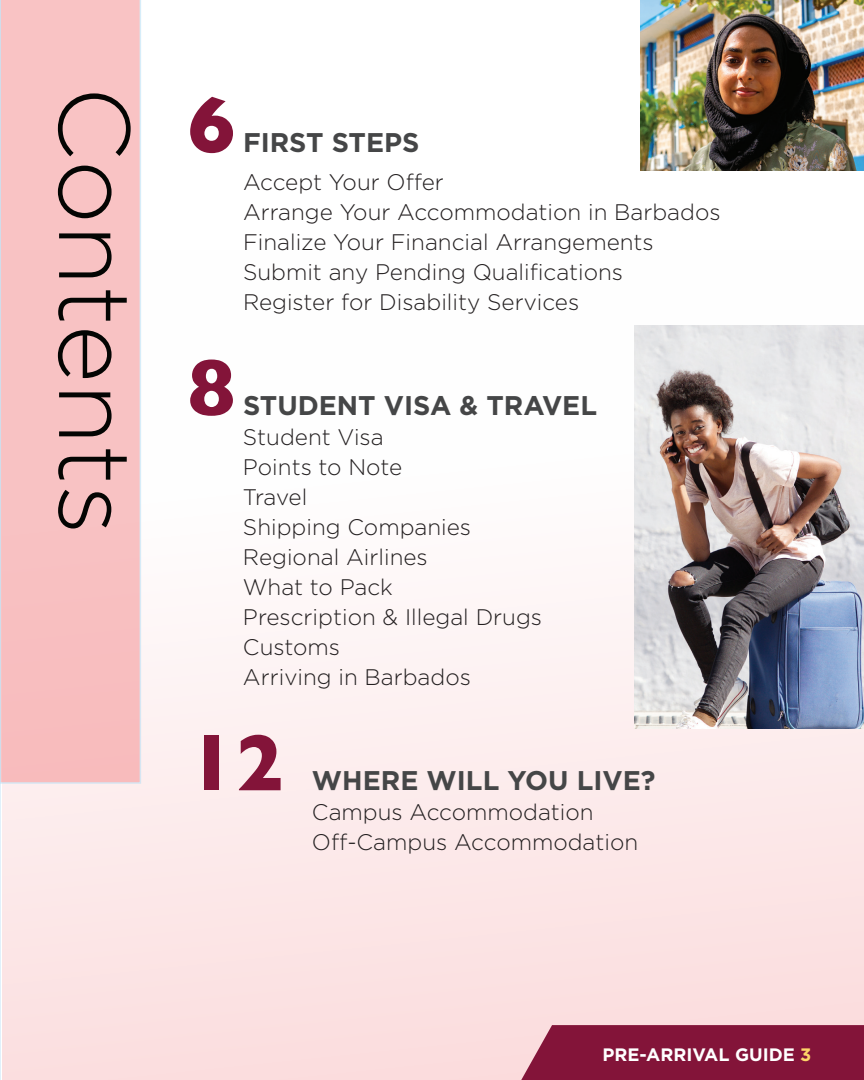
<style>
.page{position:relative;width:864px;height:1080px;background:#fff}
.page>*{position:absolute;margin:0;border:0;box-sizing:border-box;transform-origin:0 0}
.t1{font:300 100.5px "Gotham";color:#040503}
.t2{font:700 81px "Gill Sans";color:#831439}
.t3{font:700 27px "Gotham";color:#454647}
.t4{font:300 22.5px/30px "Gotham";color:#231f20}
.t5{font:700 18px "Gotham";color:#fff}
.s1{color:#fed669}
</style>
<div class="page">
<svg style="left:0;top:784px;width:1px;height:296px"></svg>
<div style="left:2px;top:250px;width:862px;height:830px;background:linear-gradient(to bottom,#fff,#fbdedf)"></div>
<div style="left:521px;top:1025px;width:343px;height:55px;background:#831439"></div>
<div style="left:0;top:0;width:141px;height:784px;background:#f8c2c3"></div>
<img style="left:640px;top:1px;width:223px;height:170px">
<img style="left:634px;top:325px;width:230px;height:404px">
<h1 class="t1" style="left:158px;top:86px;width:450px;rotate:90deg">Contents</h1>
<h2 class="t2" style="left:188px;top:61px;width:50px">6</h2>
<h2 class="t2" style="left:188px;top:323px;width:50px">8</h2>
<p class="t3" style="left:243px;top:125px;width:178px">FIRST STEPS</p>
<p class="t4" style="left:243px;top:166px;width:479px">Accept Your Offer<br>Arrange Your Accommodation in Barbados Finalize Your Financial Arrangements Submit any Pending Qualifications<br>Register for Disability Services</p>
<p class="t3" style="left:243px;top:388px;width:356px">STUDENT VISA &amp; TRAVEL</p>
<p class="t4" style="left:243px;top:422px;width:301px">Student Visa<br>Points to Note<br>Travel<br>Shipping Companies<br>Regional Airlines<br>What to Pack<br>Prescription &amp; Illegal Drugs<br>Customs<br>Arriving in Barbados</p>
<h2 class="t2" style="left:187px;top:699px;width:98px">12</h2>
<p class="t3" style="left:312px;top:763px;width:345px">WHERE WILL YOU LIVE?</p>
<p class="t4" style="left:312px;top:797px;width:328px">Campus Accommodation<br>Off-Campus Accommodation</p>
<p class="t5" style="left:603px;top:1042px;width:210px">PRE-ARRIVAL GUIDE <span class="s1">3</span></p>
</div>
